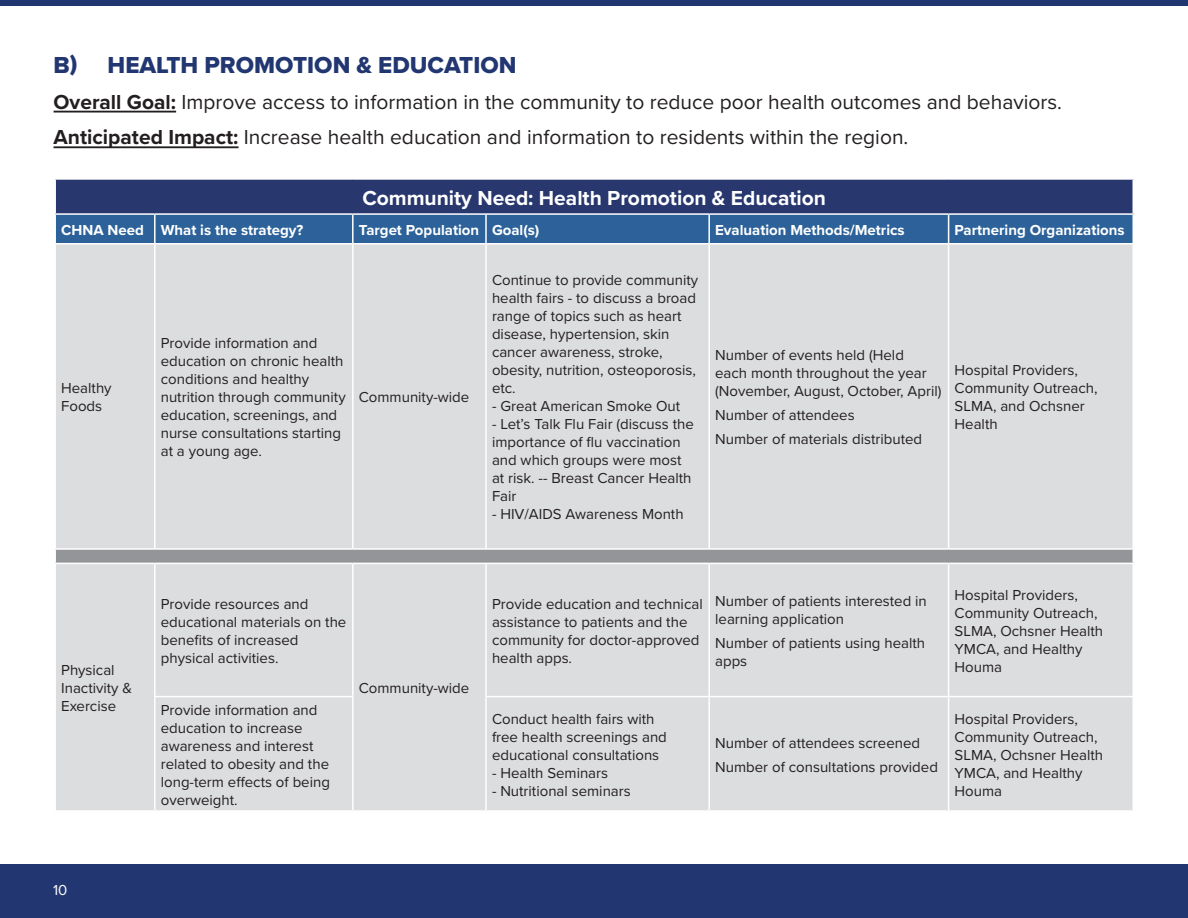
<style>
.page{position:relative;width:1188px;height:918px;background:#fff}
.page>*{position:absolute;margin:0;border:0;box-sizing:border-box;transform-origin:0 0}
.t1{font:24px "Proxima Nova Extrabld";color:#223771}
.t2{font:21px "Proxima Nova";color:#231f20}
.t3{font:700 21px "Proxima Nova";color:#fff}
.t4{font:15px/18px "Proxima Nova";color:#231f20}
.t5{font:700 15px "Proxima Nova";color:#fff}
.t6{font:15px "Proxima Nova";color:#fff}
.s1{font-weight:700}
</style>
<div class="page">
<div style="left:0;top:0;width:1188px;height:5px;background:#223771"></div>
<div style="left:0;top:864px;width:1188px;height:54px;background:#223771"></div>
<hr style="left:54px;top:111px;width:122px;height:2px;background:#231f20">
<hr style="left:54px;top:146px;width:185px;height:2px;background:#231f20">
<div style="left:55px;top:179px;width:1078px;height:35px;background:#28386f"></div>
<div style="left:56px;top:245px;width:1076px;height:565px;background:#dcdddf"></div>
<div style="left:55px;top:549px;width:1078px;height:14px;background:#939598"></div>
<hr style="left:54px;top:178px;width:101px;height:2px;background:#fff">
<hr style="left:54px;top:180px;width:2px;height:33px;background:#fff">
<hr style="left:155px;top:178px;width:198px;height:2px;background:#fff">
<hr style="left:353px;top:178px;width:133px;height:2px;background:#fff">
<hr style="left:486px;top:178px;width:223px;height:2px;background:#fff">
<hr style="left:709px;top:178px;width:240px;height:2px;background:#fff">
<hr style="left:949px;top:178px;width:185px;height:2px;background:#fff">
<hr style="left:54px;top:213px;width:101px;height:2px;background:#fff">
<hr style="left:155px;top:213px;width:198px;height:2px;background:#fff">
<hr style="left:353px;top:213px;width:133px;height:2px;background:#fff">
<hr style="left:486px;top:213px;width:223px;height:2px;background:#fff">
<hr style="left:709px;top:213px;width:240px;height:2px;background:#fff">
<hr style="left:949px;top:213px;width:185px;height:2px;background:#fff">
<hr style="left:1132px;top:180px;width:2px;height:33px;background:#fff">
<hr style="left:154px;top:564px;width:2px;height:132px;background:#fff">
<hr style="left:352px;top:564px;width:2px;height:132px;background:#fff">
<hr style="left:485px;top:564px;width:2px;height:132px;background:#fff">
<hr style="left:708px;top:564px;width:2px;height:132px;background:#fff">
<hr style="left:948px;top:564px;width:1px;height:132px;background:#fff">
<hr style="left:154px;top:697px;width:2px;height:113px;background:#fff">
<hr style="left:352px;top:697px;width:2px;height:113px;background:#fff">
<hr style="left:485px;top:697px;width:2px;height:113px;background:#fff">
<hr style="left:708px;top:697px;width:2px;height:113px;background:#fff">
<hr style="left:948px;top:697px;width:1px;height:113px;background:#fff">
<svg style="left:55px;top:214px;width:1078px;height:30px;background:#3a6c9f"></svg>
<hr style="left:1132px;top:215px;width:2px;height:28px;background:#fff">
<hr style="left:154px;top:245px;width:2px;height:303px;background:#fff">
<hr style="left:352px;top:245px;width:2px;height:303px;background:#fff">
<hr style="left:485px;top:245px;width:2px;height:303px;background:#fff">
<hr style="left:708px;top:245px;width:2px;height:303px;background:#fff">
<hr style="left:948px;top:245px;width:1px;height:303px;background:#fff">
<hr style="left:54px;top:548px;width:101px;height:2px;background:#fff">
<svg style="left:55px;top:550px;width:1px;height:13px"></svg>
<hr style="left:155px;top:548px;width:198px;height:2px;background:#fff">
<hr style="left:353px;top:548px;width:133px;height:2px;background:#fff">
<hr style="left:486px;top:548px;width:223px;height:2px;background:#fff">
<hr style="left:709px;top:548px;width:240px;height:2px;background:#fff">
<hr style="left:949px;top:548px;width:185px;height:2px;background:#fff">
<svg style="left:1132px;top:550px;width:2px;height:13px"></svg>
<hr style="left:54px;top:563px;width:101px;height:1px;background:#fff">
<hr style="left:155px;top:563px;width:198px;height:1px;background:#fff">
<hr style="left:353px;top:563px;width:133px;height:1px;background:#fff">
<hr style="left:486px;top:563px;width:223px;height:1px;background:#fff">
<hr style="left:709px;top:563px;width:240px;height:1px;background:#fff">
<hr style="left:949px;top:563px;width:185px;height:1px;background:#fff">
<hr style="left:154px;top:696px;width:200px;height:1px;background:#fff">
<hr style="left:485px;top:696px;width:224px;height:1px;background:#fff">
<hr style="left:709px;top:696px;width:240px;height:1px;background:#fff">
<hr style="left:949px;top:696px;width:185px;height:1px;background:#fff">
<p class="t1" style="left:54px;top:47px;width:465px">B) HEALTH PROMOTION &amp; EDUCATION</p>
<p class="t2" style="left:54px;top:86px;width:1010px"><span class="s1">Overall Goal:</span> Improve access to information in the community to reduce poor health outcomes and behaviors.</p>
<p class="t2" style="left:54px;top:122px;width:856px"><span class="s1">Anticipated Impact:</span> Increase health education and information to residents within the region.</p>
<p class="t3" style="left:362px;top:182px;width:465px">Community Need: Health Promotion &amp; Education</p>
<p class="t5" style="left:61px;top:219px;width:84px">CHNA Need</p>
<p class="t5" style="left:161px;top:219px;width:144px">What is the strategy?</p>
<p class="t5" style="left:359px;top:219px;width:122px">Target Population</p>
<p class="t5" style="left:492px;top:219px;width:49px">Goal(s)</p>
<p class="t5" style="left:715px;top:219px;width:191px">Evaluation Methods/Metrics</p>
<p class="t5" style="left:955px;top:219px;width:172px">Partnering Organizations</p>
<p class="t4" style="left:61px;top:379px;width:52px">Healthy<br>Foods</p>
<p class="t4" style="left:61px;top:660px;width:72px">Physical<br>Inactivity &amp;<br>Exercise</p>
<p class="t4" style="left:161px;top:334px;width:186px">Provide information and education on chronic health conditions and healthy nutrition through community education, screenings, and nurse consultations starting at a young age.</p>
<p class="t4" style="left:359px;top:388px;width:112px">Community-wide</p>
<p class="t4" style="left:492px;top:271px;width:208px">Continue to provide community health fairs - to discuss a broad range of topics such as heart disease, hypertension, skin cancer awareness, stroke, obesity, nutrition, osteoporosis, etc.</p>
<p class="t4" style="left:492px;top:397px;width:190px">- Great American Smoke Out</p>
<p class="t4" style="left:492px;top:415px;width:203px">- Let’s Talk Flu Fair (discuss the importance of flu vaccination and which groups were most at risk. -- Breast Cancer Health<br>Fair</p>
<p class="t4" style="left:492px;top:505px;width:193px">- HIV/AIDS Awareness Month</p>
<p class="t4" style="left:715px;top:346px;width:228px">Number of events held (Held<br>each month throughout the year (November, August, October, April)</p>
<p class="t4" style="left:715px;top:406px;width:141px">Number of attendees</p>
<p class="t4" style="left:715px;top:430px;width:208px">Number of materials distributed</p>
<p class="t4" style="left:955px;top:361px;width:145px">Hospital Providers,<br>Community Outreach,<br>SLMA, and Ochsner<br>Health</p>
<p class="t4" style="left:161px;top:594px;width:187px">Provide resources and educational materials on the</p>
<p class="t4" style="left:161px;top:630px;width:139px">benefits of increased physical activities.</p>
<p class="t4" style="left:359px;top:678px;width:112px">Community-wide</p>
<p class="t4" style="left:492px;top:594px;width:212px">Provide education and technical assistance to patients and the community for doctor-approved health apps.</p>
<p class="t4" style="left:715px;top:591px;width:213px">Number of patients interested in learning application</p>
<p class="t4" style="left:715px;top:633px;width:211px">Number of patients using health apps</p>
<p class="t4" style="left:161px;top:700px;width:171px">Provide information and education to increase awareness and interest related to obesity and the long-term effects of being overweight.</p>
<p class="t4" style="left:492px;top:709px;width:176px">Conduct health fairs with free health screenings and educational consultations</p>
<p class="t4" style="left:492px;top:763px;width:118px">- Health Seminars</p>
<p class="t4" style="left:492px;top:781px;width:140px">- Nutritional seminars</p>
<p class="t4" style="left:715px;top:733px;width:206px">Number of attendees screened</p>
<p class="t4" style="left:715px;top:757px;width:224px">Number of consultations provided</p>
<p class="t4" style="left:955px;top:585px;width:150px">Hospital Providers,<br>Community Outreach,<br>SLMA, Ochsner Health</p>
<p class="t4" style="left:955px;top:639px;width:129px">YMCA, and Healthy<br>Houma</p>
<p class="t4" style="left:955px;top:709px;width:150px">Hospital Providers,<br>Community Outreach,<br>SLMA, Ochsner Health</p>
<p class="t4" style="left:955px;top:763px;width:129px">YMCA, and Healthy<br>Houma</p>
<p class="t6" style="left:53px;top:878px;width:16px">10</p>
</div>
